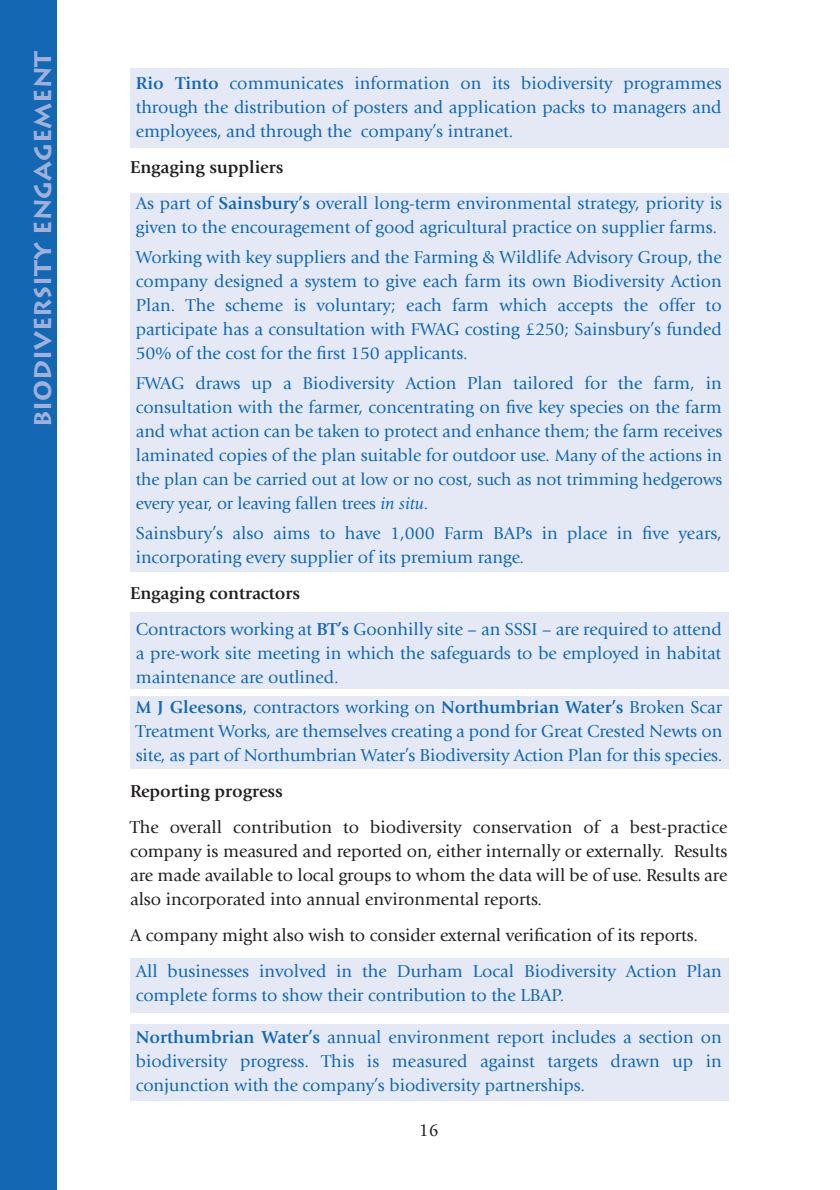
<style>
.page{position:relative;width:840px;height:1190px;background:#fff}
.page>*{position:absolute;margin:0;border:0;box-sizing:border-box;transform-origin:0 0}
.t1{font:700 24px "Lithos";color:#9fb1da}
.t2{font:18px/24px "Giovanni";letter-spacing:-.005em;color:#1468b3}
.t3{font:18px/24px "Giovanni";letter-spacing:-.005em;color:#231f20;text-align:justify}
.t4{font:700 18px "Giovanni";letter-spacing:-.005em;color:#231f20}
.t5{font:17.6px/24px "Giovanni";letter-spacing:-.005em;color:#1468b3}
.s1{font-weight:700}
.s2{font-weight:700;color:#231f20}
.s3{font-size:17.6px}
.s4{font-style:italic}
</style>
<div class="page">
<div style="left:130px;top:696px;width:598px;height:73px;background:#e4e9f5"></div>
<div style="left:130px;top:958px;width:598px;height:55px;background:#e4e9f5"></div>
<div style="left:130px;top:1024px;width:598px;height:77px;background:#e4e9f5"></div>
<div style="left:130px;top:612px;width:598px;height:77px;background:#e4e9f5"></div>
<div style="left:130px;top:193px;width:598px;height:379px;background:#e4e9f5"></div>
<div style="left:130px;top:68px;width:598px;height:79px;background:#e4e9f5"></div>
<div style="left:0;top:0;width:57px;height:1190px;background:#1468b3"></div>
<h1 class="t1" style="left:29px;top:427px;width:378px;rotate:-90deg">Biodiversity Engagement</h1>
<p class="t2" style="left:136px;top:73px;width:588px;text-align:justify"><span class="s1">Rio Tinto</span> communicates information on its biodiversity programmes through the distribution of posters and application packs to managers and employees, and through the company’s intranet.</p>
<p class="t2" style="left:136px;top:151px;width:588px;line-height:36px;text-indent:-6px"><span class="s2">Engaging suppliers<br></span>As part of <span class="s1">Sainsbury’s</span> overall long-term environmental strategy, priority is</p>
<p class="t2" style="left:136px;top:214px;width:587px;line-height:30px">given to the encouragement of good agricultural practice on supplier farms.<br>Working with key suppliers and the Farming &amp; Wildlife Advisory Group, the</p>
<p class="t2" style="left:136px;top:271px;width:588px;text-align:justify">company designed a system to give each farm its own Biodiversity Action Plan. The scheme is voluntary; each farm which accepts the offer to participate has a consultation with FWAG costing £250; Sainsbury’s funded 50% of the cost for the first 150 applicants.</p>
<p class="t2" style="left:136px;top:373px;width:588px;text-align:justify">FWAG draws up a Biodiversity Action Plan tailored for the farm, in consultation with the farmer, concentrating on five key species on the farm and what action can be taken to protect and enhance them; the farm receives laminated copies of the plan suitable for outdoor use. <span class="s3">Many of the actions in</span></p>
<p class="t5" style="left:136px;top:469px;width:588px">the plan can be carried out at low or no cost, such as not trimming hedgerows every year, or leaving fallen trees <span class="s4">in situ</span>.</p>
<p class="t2" style="left:136px;top:523px;width:588px">Sainsbury’s also aims to have 1,000 Farm BAPs in place in five years, incorporating every supplier of its premium range.</p>
<p class="t2" style="left:136px;top:577px;width:588px;line-height:36px;text-indent:-6px"><span class="s2">Engaging contractors<br></span>Contractors working at <span class="s1">BT’s</span> Goonhilly site – an SSSI – are required to attend</p>
<p class="t2" style="left:136px;top:643px;width:587px">a pre-work site meeting in which the safeguards to be employed in habitat maintenance are outlined.</p>
<p class="t2" style="left:136px;top:697px;width:588px;text-align:justify"><span class="s1">M J Gleesons</span>, contractors working on <span class="s1">Northumbrian Water’s</span> Broken Scar Treatment Works, are themselves creating a pond for Great Crested Newts on site, as part of Northumbrian Water’s Biodiversity Action Plan for this species.</p>
<p class="t4" style="left:130px;top:785px;width:154px">Reporting progress</p>
<p class="t3" style="left:130px;top:817px;width:599px">The overall contribution to biodiversity conservation of a best-practice company is measured and reported on, either internally or externally. Results are made available to local groups to whom the data will be of use. Results are also incorporated into annual environmental reports.</p>
<p class="t3" style="left:130px;top:925px;width:570px">A company might also wish to consider external verification of its reports.</p>
<p class="t2" style="left:136px;top:961px;width:587px">All businesses involved in the Durham Local Biodiversity Action Plan complete forms to show their contribution to the LBAP.</p>
<p class="t2" style="left:136px;top:1027px;width:588px;text-align:justify"><span class="s1">Northumbrian Water’s</span> annual environment report includes a section on biodiversity progress. This is measured against targets drawn up in conjunction with the company’s biodiversity partnerships.</p>
<p class="t3" style="left:419px;top:1119px;width:22px">16</p>
</div>
